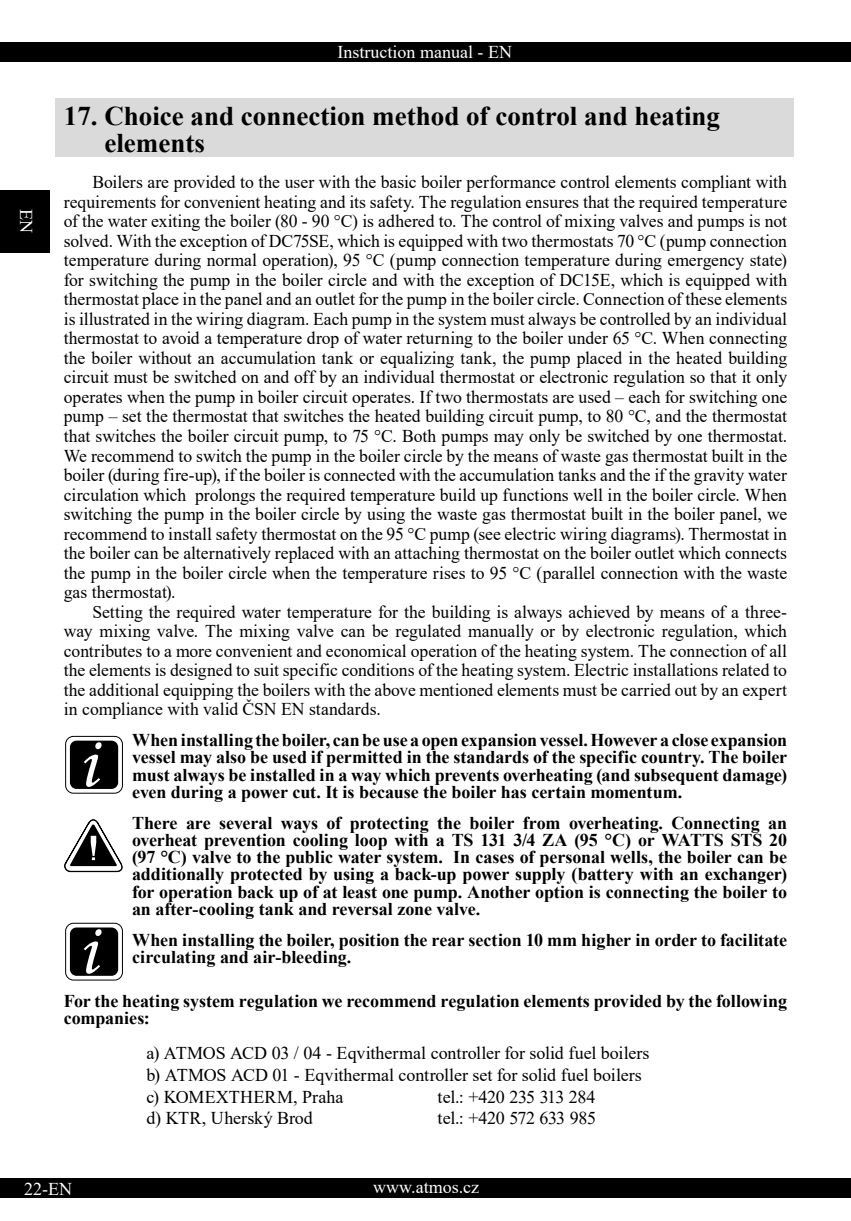
<style>
.page{position:relative;width:851px;height:1221px;background:#fff}
.page>*{position:absolute;margin:0;border:0;box-sizing:border-box;transform-origin:0 0}
.t1{font:700 27px/27px "Times New Roman";color:#000}
.t2{font:18px/19.5px "Times New Roman";letter-spacing:-.005em;color:#000;text-align:justify}
.t3{font:700 18px/17.2px "Times New Roman";letter-spacing:-.005em;color:#000;text-align:justify}
.t4{font:18px "Times New Roman";color:#fff}
.t5{font:18px "Times New Roman";letter-spacing:-.025em;color:#000}
</style>
<div class="page">
<div style="left:0;top:43px;width:850px;height:19px;background:#000"></div>
<div style="left:0;top:1178px;width:850px;height:20px;background:#000"></div>
<div style="left:0;top:190px;width:50px;height:62px;background:#000"></div>
<div style="left:55px;top:99px;width:738px;height:58px;background:#dadada"></div>
<svg style="left:66px;top:736px;width:56px;height:57px"></svg>
<div style="left:65px;top:736px;width:58px;height:57px;border:1px solid #000;border-radius:8px"></div>
<div style="left:70px;top:740px;width:48px;height:49px;background:#000;border-radius:7px"></div>
<svg style="left:84px;top:742px;width:18px;height:45px"></svg>
<svg style="left:64px;top:819px;width:59px;height:53px"></svg>
<svg style="left:66px;top:923px;width:56px;height:57px"></svg>
<div style="left:65px;top:922px;width:58px;height:58px;border:1px solid #000;border-radius:8px"></div>
<div style="left:70px;top:927px;width:48px;height:48px;background:#000;border-radius:7px"></div>
<svg style="left:84px;top:929px;width:18px;height:44px"></svg>
<p class="t4" style="left:39px;top:209px;width:26px;rotate:90deg">EN</p>
<p class="t4" style="left:337px;top:40px;width:176px">Instruction manual - EN</p>
<h1 class="t1" style="left:104px;top:101px;width:617px;text-indent:-40px">17. Choice and connection method of control and heating elements</h1>
<p class="t2" style="left:64px;top:172px;width:724px;text-indent:29px">Boilers are provided to the user with the basic boiler performance control elements compliant with requirements for convenient heating and its safety. The regulation ensures that the required temperature of the water exiting the boiler (80 - 90 °C) is adhered to. The control of mixing valves and pumps is not solved. With the exception of DC75SE, which is equipped with two thermostats 70 °C (pump connection temperature during normal operation), 95 °C (pump connection temperature during emergency state) for switching the pump in the boiler circle and with the exception of DC15E, which is equipped with thermostat place in the panel and an outlet for the pump in the boiler circle. Connection of these elements is illustrated in the wiring diagram. Each pump in the system must always be controlled by an individual thermostat to avoid a temperature drop of water returning to the boiler under 65 °C. When connecting the boiler without an accumulation tank or equalizing tank, the pump placed in the heated building circuit must be switched on and off by an individual thermostat or electronic regulation so that it only operates when the pump in boiler circuit operates. If two thermostats are used – each for switching one pump – set the thermostat that switches the heated building circuit pump, to 80 °C, and the thermostat that switches the boiler circuit pump, to 75 °C. Both pumps may only be switched by one thermostat.<br>We recommend to switch the pump in the boiler circle by the means of waste gas thermostat built in the boiler (during fire-up), if the boiler is connected with the accumulation tanks and the if the gravity water circulation which prolongs the required temperature build up functions well in the boiler circle. When switching the pump in the boiler circle by using the waste gas thermostat built in the boiler panel, we recommend to install safety thermostat on the 95 °C pump (see electric wiring diagrams). Thermostat in the boiler can be alternatively replaced with an attaching thermostat on the boiler outlet which connects the pump in the boiler circle when the temperature rises to 95 °C (parallel connection with the waste gas thermostat).</p>
<p class="t2" style="left:64px;top:601px;width:724px;text-indent:29px">Setting the required water temperature for the building is always achieved by means of a three&shy;way mixing valve. The mixing valve can be regulated manually or by electronic regulation, which contributes to a more convenient and economical operation of the heating system. The connection of all the elements is designed to suit specific conditions of the heating system. Electric installations related to the additional equipping the boilers with the above mentioned elements must be carried out by an expert in compliance with valid ČSN EN standards.</p>
<p class="t3" style="left:132px;top:730px;width:656px">When installing the boiler, can be use a open expansion vessel. However a close expansion vessel may also be used if permitted in the standards of the specific country. The boiler must always be installed in a way which prevents overheating (and subsequent damage) even during a power cut. It is because the boiler has certain momentum.</p>
<p class="t3" style="left:132px;top:813px;width:656px">There are several ways of protecting the boiler from overheating. Connecting an overheat prevention cooling loop with a TS 131 3/4 ZA (95 °C) or WATTS STS 20 (97 °C) valve to the public water system. In cases of personal wells, the boiler can be additionally protected by using a back-up power supply (battery with an exchanger) for operation back up of at least one pump. Another option is connecting the boiler to an after-cooling tank and reversal zone valve.</p>
<p class="t3" style="left:132px;top:930px;width:656px">When installing the boiler, position the rear section 10 mm higher in order to facilitate circulating and air-bleeding.</p>
<p class="t3" style="left:64px;top:991px;width:724px">For the heating system regulation we recommend regulation elements provided by the following companies:</p>
<p class="t2" style="left:146px;top:1041px;width:504px;line-height:21.6px;text-align:left">a) ATMOS ACD 03 / 04 - Eqvithermal controller for solid fuel boilers b) ATMOS ACD 01 - Eqvithermal controller set for solid fuel boilers c) KOMEXTHERM, Praha</p>
<p class="t2" style="left:437px;top:1086px;width:159px">tel.: +420 235 313 284</p>
<p class="t2" style="left:146px;top:1107px;width:168px">d) KTR, Uherský Brod</p>
<p class="t5" style="left:437px;top:1105px;width:160px">tel.: +420 572 633 985</p>
<p class="t4" style="left:24px;top:1175px;width:49px">22-EN</p>
<p class="t4" style="left:373px;top:1173px;width:107px">www.atmos.cz</p>
</div>
